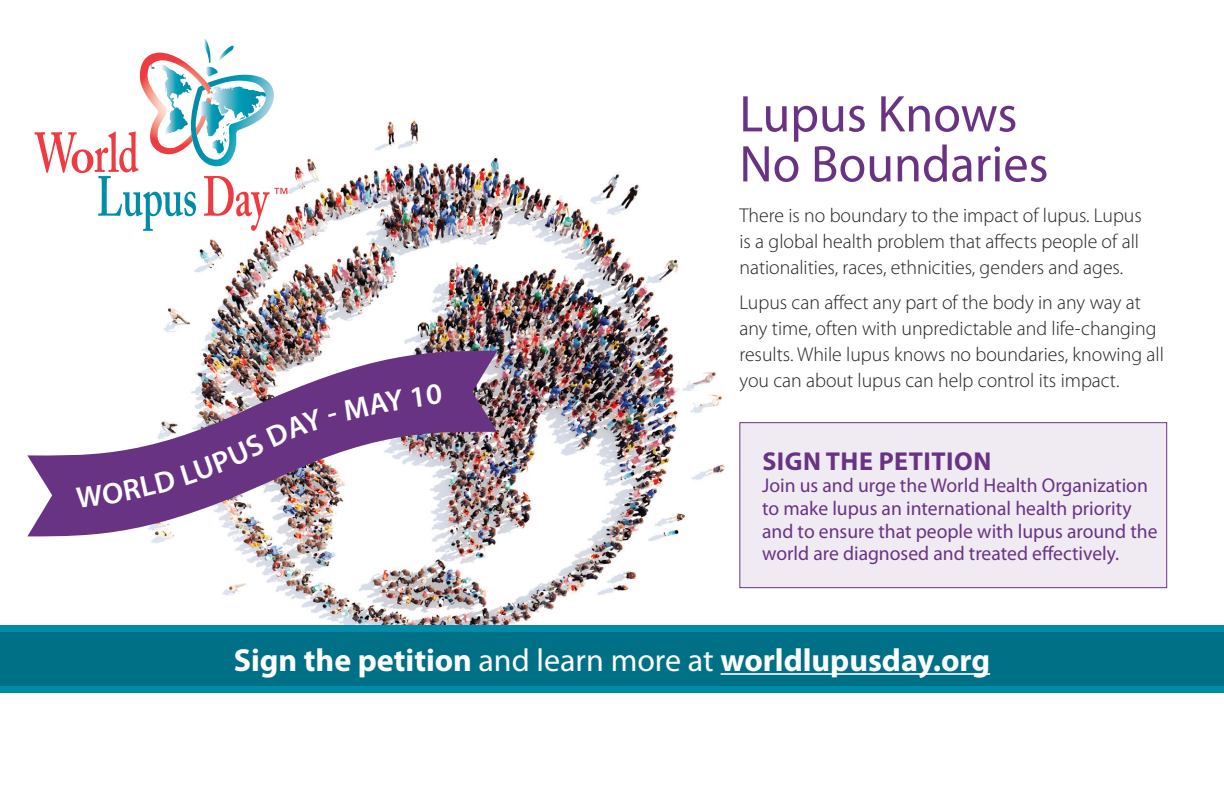
<style>
.page{position:relative;width:1224px;height:792px;background:#fff}
.page>*{position:absolute;margin:0;border:0;box-sizing:border-box;transform-origin:0 0}
.t1{font:52px/50px "Myriad Pro";color:#693384}
.t2{font:700 32px "Myriad Pro";color:#fff}
.t3{font:700 26px "Myriad Pro";letter-spacing:.02em;color:#693384}
.t4{font:300 20px/26px "Myriad Pro";color:#231f20}
.t5{font:20px/22.6px "Myriad Pro";color:#693384}
.s1{font-weight:400}
</style>
<div class="page">
<img style="left:151px;top:120px;width:616px;height:505px">
<svg style="left:35px;top:38px;width:252px;height:193px"></svg>
<img style="left:27px;top:351px;width:470px;height:185px">
<div style="left:0;top:625px;width:1224px;height:68px;background:#008ca8"></div>
<div style="left:0;top:632px;width:1224px;height:53px;background:#007087"></div>
<hr style="left:721px;top:673px;width:269px;height:2px;background:#fff">
<div style="left:740px;top:423px;width:427px;height:165px;background:#f0ebf3"></div>
<div style="left:739px;top:422px;width:428px;height:166px;border:1px solid #693384"></div>
<svg style="left:76px;top:408px;width:260px;height:100px"></svg>
<div style="left:344px;top:389px;width:60px;height:32px;background:#693384"></div>
<svg style="left:411px;top:384px;width:31px;height:23px"></svg>
<p class="t1" style="left:739px;top:88px;width:311px">Lupus Knows<br>No Boundaries</p>
<p class="t4" style="left:739px;top:202px;width:404px">There is no boundary to the impact of lupus. Lupus is a global health problem that affects people of all nationalities, races, ethnicities, genders and ages.</p>
<p class="t4" style="left:739px;top:289px;width:426px">Lupus can affect any part of the body in any way at any time, often with unpredictable and life-changing results. While lupus knows no boundaries, knowing all you can about lupus can help control its impact.</p>
<p class="t3" style="left:762px;top:444px;width:230px">SIGN THE PETITION</p>
<p class="t5" style="left:762px;top:474px;width:397px">Join us and urge the World Health Organization to make lupus an international health priority and to ensure that people with lupus around the world are diagnosed and treated effectively.</p>
<p class="t2" style="left:234px;top:639px;width:758px">Sign the petition <span class="s1">and learn more at</span> worldlupusday.org</p>
</div>
